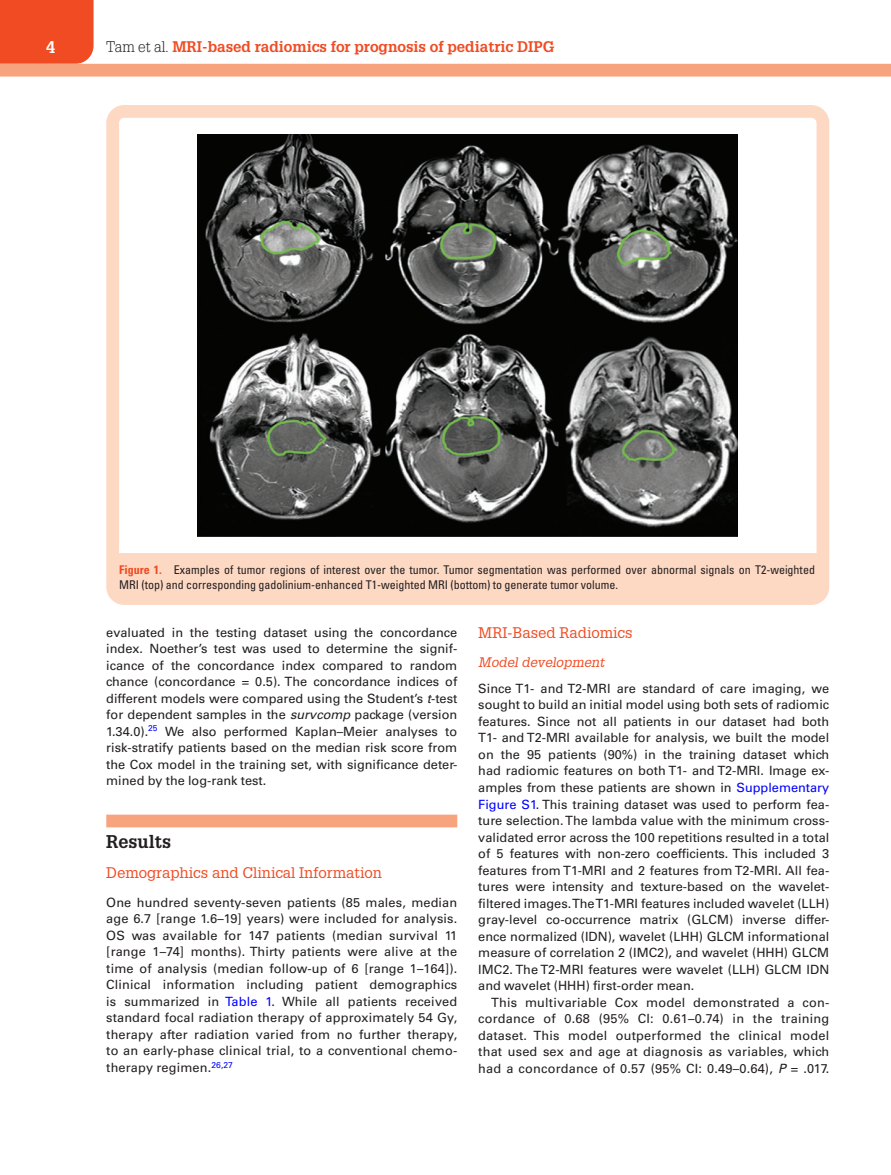
<style>
.page{position:relative;width:891px;height:1175px;background:#fff}
.page>*{position:absolute;margin:0;border:0;box-sizing:border-box;transform-origin:0 0}
.t1{font:700 18px "Glypha LT Std";color:#231f20}
.t2{font:700 16.5px "Glypha LT Std";color:#fff}
.t3{font:700 15px "Glypha LT Std";color:#f04b22}
.t4{font:15px "Glypha LT Std";color:#f04b22}
.t5{font:italic 13.5px "Glypha LT Std";color:#f04b22}
.t6{font:12.75px/16.5px "Univers LT Std";color:#231f20;text-align:justify}
.t7{font:condensed 12px/15px "Univers LT Std";color:#231f20}
.s1{font-weight:300;color:#231f20}
.s2{font-weight:700;color:#f04b22}
.s3{font-style:italic}
.s4{color:#00f}
</style>
<div class="page">
<div style="left:0;top:0;width:94px;height:64px;background:#f04b22"></div>
<div style="left:0;top:64px;width:891px;height:12px;background:#f7a37d"></div>
<div style="left:106px;top:814px;width:351px;height:13px;background:#f7a37d"></div>
<div style="left:110px;top:553px;width:716px;height:43px;background:#fdd8c3"></div>
<img style="left:197px;top:134px;width:540px;height:402px">
<div style="left:106px;top:105px;width:723px;height:500px;border:13px solid #fdd8c3;border-radius:12px"></div>
<p class="t2" style="left:46px;top:37px;width:11px">4</p>
<p class="t3" style="left:106px;top:37px;width:450px"><span class="s1">Tam et al.</span> MRI-based radiomics for prognosis of pediatric DIPG</p>
<p class="t7" style="left:119px;top:562px;width:697px"><span class="s2">Figure 1.</span> Examples of tumor regions of interest over the tumor. Tumor segmentation was performed over abnormal signals on T2-weighted<br>MRI (top) and corresponding gadolinium-enhanced T1-weighted MRI (bottom) to generate tumor volume.</p>
<p class="t6" style="left:106px;top:624px;width:353px">evaluated in the testing dataset using the concordance index. Noether’s test was used to determine the signif&shy;icance of the concordance index compared to random chance (concordance = 0.5). The concordance indices of different models were compared using the Student’s <span class="s3">t</span>-test for dependent samples in the <span class="s3">survcomp</span> package (version 1.34.0).<sup>25</sup> We also performed Kaplan–Meier analyses to risk-stratify patients based on the median risk score from the Cox model in the training set, with significance deter&shy;mined by the log-rank test.</p>
<h1 class="t1" style="left:106px;top:830px;width:66px">Results</h1>
<p class="t4" style="left:106px;top:863px;width:277px">Demographics and Clinical Information</p>
<p class="t6" style="left:106px;top:894px;width:353px">One hundred seventy-seven patients (85 males, median age 6.7 [range 1.6–19] years) were included for analysis.<br>OS was available for 147 patients (median survival 11 [range 1–74] months). Thirty patients were alive at the time of analysis (median follow-up of 6 [range 1–164]).<br>Clinical information including patient demographics is summarized in <span class="s4">Table 1</span>. While all patients received standard focal radiation therapy of approximately 54 Gy, therapy after radiation varied from no further therapy, to an early-phase clinical trial, to a conventional chemo&shy;therapy regimen.<sup>26</sup><sup>,</sup><sup>27</sup></p>
<p class="t4" style="left:478px;top:624px;width:156px">MRI-Based Radiomics</p>
<p class="t5" style="left:478px;top:654px;width:128px">Model development</p>
<p class="t6" style="left:478px;top:680px;width:353px">Since T1- and T2-MRI are standard of care imaging, we sought to build an initial model using both sets of radiomic features. Since not all patients in our dataset had both T1- and T2-MRI available for analysis, we built the model on the 95 patients (90%) in the training dataset which had radiomic features on both T1- and T2-MRI. Image ex&shy;amples from these patients are shown in <span class="s4">Supplementary Figure S1</span>. This training dataset was used to perform fea&shy;ture selection. The lambda value with the minimum cross&shy;validated error across the 100 repetitions resulted in a total of 5 features with non-zero coefficients. This included 3 features from T1-MRI and 2 features from T2-MRI. All fea&shy;tures were intensity and texture-based on the wavelet&shy;filtered images. The T1-MRI features included wavelet (LLH) gray-level co-occurrence matrix (GLCM) inverse differ&shy;ence normalized (IDN), wavelet (LHH) GLCM informational measure of correlation 2 (IMC2), and wavelet (HHH) GLCM IMC2. The T2-MRI features were wavelet (LLH) GLCM IDN and wavelet (HHH) first-order mean.</p>
<p class="t6" style="left:478px;top:993px;width:353px;text-indent:13px">This multivariable Cox model demonstrated a con&shy;cordance of 0.68 (95% CI: 0.61–0.74) in the training dataset. This model outperformed the clinical model that used sex and age at diagnosis as variables, which had a concordance of 0.57 (95% CI: 0.49–0.64), <span class="s3">P</span> = .017.</p>
</div>
